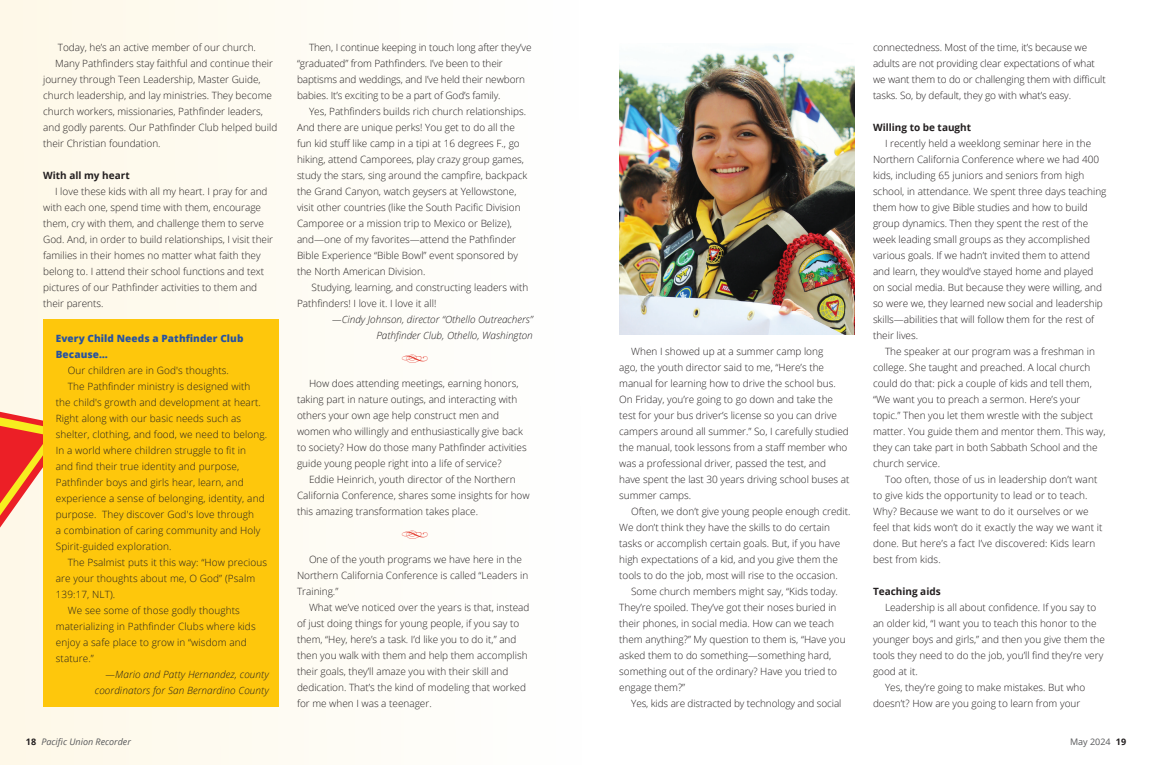
<style>
.page{position:relative;width:1152px;height:765px;background:#fff}
.page>*{position:absolute;margin:0;border:0;box-sizing:border-box;transform-origin:0 0}
.t1{font:21.4px "Type Embellishments One Let Plain";color:#e33225}
.t2{font:300 10px/16px "Open Sans";color:#231f20}
.t3{font:italic 300 10px/16px "Open Sans";color:#231f20;text-align:right}
.t4{font:700 10px "Open Sans";color:#231f20}
.t5{font:800 10px/16px "Open Sans";letter-spacing:.01em;color:#2552a2}
.t6{font:italic 9px "Open Sans";color:#57585a}
.t7{font:9px "Open Sans";color:#57585a}
.s1{font-weight:700;font-style:normal;color:#231f20}
.s2{font-weight:700;color:#231f20}
</style>
<div class="page">
<div style="left:0;top:0;width:642px;height:765px;background:linear-gradient(to right,#fef8e8,#feffff)"></div>
<img style="left:619px;top:43px;width:236px;height:291px">
<svg style="left:0;top:412px;width:43px;height:116px;background:#f3835f"></svg>
<div style="left:43px;top:319px;width:236px;height:388px;background:#fec70c"></div>
<p class="t2" style="left:58px;top:39px;width:200px">Today, he’s an active member of our church.</p>
<p class="t2" style="left:55px;top:55px;width:219px">Many Pathfinders stay faithful and continue their</p>
<p class="t2" style="left:43px;top:71px;width:219px">journey through Teen Leadership, Master Guide,</p>
<p class="t2" style="left:43px;top:87px;width:230px">church leadership, and lay ministries. They become</p>
<p class="t2" style="left:43px;top:103px;width:221px">church workers, missionaries, Pathfinder leaders,</p>
<p class="t2" style="left:43px;top:119px;width:236px">and godly parents. Our Pathfinder Club helped build</p>
<p class="t2" style="left:43px;top:135px;width:119px">their Christian foundation.</p>
<p class="t4" style="left:43px;top:168px;width:88px">With all my heart</p>
<p class="t2" style="left:43px;top:183px;width:232px;text-indent:12px">I love these kids with all my heart. I pray for and with each one, spend time with them, encourage them, cry with them, and challenge them to serve God. And, in order to build relationships, I visit their families in their homes no matter what faith they belong to. I attend their school functions and text pictures of our Pathfinder activities to them and their parents.</p>
<p class="t5" style="left:56px;top:330px;width:189px">Every Child Needs a Pathfinder Club<br>Because…</p>
<p class="t2" style="left:68px;top:362px;width:163px">Our children are in God's thoughts.</p>
<p class="t2" style="left:68px;top:378px;width:184px">The Pathfinder ministry is designed with</p>
<p class="t2" style="left:56px;top:394px;width:207px">the child's growth and development at heart.</p>
<p class="t2" style="left:56px;top:410px;width:187px">Right along with our basic needs such as</p>
<p class="t2" style="left:56px;top:426px;width:213px">shelter, clothing, and food, we need to belong.</p>
<p class="t2" style="left:56px;top:442px;width:192px">In a world where children struggle to fit in</p>
<p class="t2" style="left:56px;top:458px;width:185px">and find their true identity and purpose,</p>
<p class="t2" style="left:56px;top:474px;width:189px">Pathfinder boys and girls hear, learn, and</p>
<p class="t2" style="left:56px;top:490px;width:210px">experience a sense of belonging, identity, and</p>
<p class="t2" style="left:56px;top:506px;width:200px">purpose. They discover God's love through</p>
<p class="t2" style="left:56px;top:522px;width:206px">a combination of caring community and Holy</p>
<p class="t2" style="left:56px;top:538px;width:117px">Spirit-guided exploration.</p>
<p class="t2" style="left:68px;top:554px;width:201px">The Psalmist puts it this way: “How precious</p>
<p class="t2" style="left:56px;top:570px;width:201px">are your thoughts about me, O God” (Psalm</p>
<p class="t2" style="left:56px;top:586px;width:61px">139:17, NLT).</p>
<p class="t2" style="left:68px;top:602px;width:174px">We see some of those godly thoughts</p>
<p class="t2" style="left:56px;top:618px;width:201px">materializing in Pathfinder Clubs where kids</p>
<p class="t2" style="left:56px;top:634px;width:192px">enjoy a safe place to grow in “wisdom and</p>
<p class="t2" style="left:56px;top:650px;width:40px">stature.”</p>
<p class="t3" style="left:95px;top:666px;width:175px">—Mario and Patty Hernandez, county coordinators for San Bernardino County</p>
<p class="t2" style="left:297px;top:39px;width:236px;text-indent:12px">Then, I continue keeping in touch long after they’ve “graduated” from Pathfinders. I’ve been to their baptisms and weddings, and I’ve held their newborn babies. It’s exciting to be a part of God’s family.</p>
<p class="t2" style="left:297px;top:103px;width:232px;text-indent:12px">Yes, Pathfinders builds rich church relationships.<br>And there are unique perks! You get to do all the fun kid stuff like camp in a tipi at 16 degrees F., go hiking, attend Camporees, play crazy group games, study the stars, sing around the campfire, backpack the Grand Canyon, watch geysers at Yellowstone, visit other countries (like the South Pacific Division Camporee or a mission trip to Mexico or Belize), and—one of my favorites—attend the Pathfinder Bible Experience “Bible Bowl” event sponsored by the North American Division.</p>
<p class="t2" style="left:297px;top:279px;width:233px;text-indent:15px">Studying, learning, and constructing leaders with<br>Pathfinders! I love it. I love it all!</p>
<p class="t3" style="left:332px;top:311px;width:202px">—Cindy Johnson, director “Othello Outreachers”<br>Pathfinder Club, Othello, Washington</p>
<h1 class="t1" style="left:401px;top:350px;width:29px">d</h1>
<p class="t2" style="left:297px;top:375px;width:231px;text-indent:12px">How does attending meetings, earning honors, taking part in nature outings, and interacting with others your own age help construct men and women who willingly and enthusiastically give back to society? How do those many Pathfinder activities guide young people right into a life of service?</p>
<p class="t2" style="left:297px;top:471px;width:234px;text-indent:12px">Eddie Heinrich, youth director of the Northern<br>California Conference, shares some insights for how this amazing transformation takes place.</p>
<h1 class="t1" style="left:401px;top:526px;width:29px">d</h1>
<p class="t2" style="left:297px;top:551px;width:233px;text-indent:12px">One of the youth programs we have here in the<br>Northern California Conference is called “Leaders in<br>Training.”</p>
<p class="t2" style="left:297px;top:599px;width:234px;text-indent:12px">What we’ve noticed over the years is that, instead of just doing things for young people, if you say to them, “Hey, here’s a task. I’d like you to do it,” and then you walk with them and help them accomplish their goals, they’ll amaze you with their skill and dedication. That’s the kind of modeling that worked for me when I was a teenager.</p>
<p class="t2" style="left:619px;top:343px;width:232px;text-indent:12px">When I showed up at a summer camp long<br>ago, the youth director said to me, “Here’s the manual for learning how to drive the school bus.<br>On Friday, you’re going to go down and take the test for your bus driver’s license so you can drive campers around all summer.” So, I carefully studied the manual, took lessons from a staff member who was a professional driver, passed the test, and have spent the last 30 years driving school buses at summer camps.</p>
<p class="t2" style="left:619px;top:503px;width:233px;text-indent:12px">Often, we don’t give young people enough credit.<br>We don’t think they have the skills to do certain tasks or accomplish certain goals. But, if you have high expectations of a kid, and you give them the tools to do the job, most will rise to the occasion.</p>
<p class="t2" style="left:619px;top:583px;width:228px;text-indent:12px">Some church members might say, “Kids today.<br>They’re spoiled. They’ve got their noses buried in their phones, in social media. How can we teach them anything?” My question to them is, “Have you asked them to do something—something hard, something out of the ordinary? Have you tried to engage them?”</p>
<p class="t2" style="left:631px;top:695px;width:212px">Yes, kids are distracted by technology and social</p>
<p class="t2" style="left:873px;top:39px;width:234px">connectedness. Most of the time, it’s because we adults are not providing clear expectations of what we want them to do or challenging them with difficult tasks. So, by default, they go with what’s easy.</p>
<p class="t4" style="left:873px;top:120px;width:100px">Willing to be taught</p>
<p class="t2" style="left:873px;top:135px;width:235px;text-indent:12px">I recently held a weeklong seminar here in the Northern California Conference where we had 400 kids, including 65 juniors and seniors from high school, in attendance. We spent three days teaching them how to give Bible studies and how to build group dynamics. Then they spent the rest of the week leading small groups as they accomplished various goals. If we hadn’t invited them to attend and learn, they would’ve stayed home and played on social media. But because they were willing, and so were we, they learned new social and leadership skills—abilities that will follow them for the rest of their lives.</p>
<p class="t2" style="left:873px;top:343px;width:234px;text-indent:12px">The speaker at our program was a freshman in college. She taught and preached. A local church could do that: pick a couple of kids and tell them, “We want you to preach a sermon. Here’s your topic.” Then you let them wrestle with the subject matter. You guide them and mentor them. This way, they can take part in both Sabbath School and the church service.</p>
<p class="t2" style="left:873px;top:471px;width:231px;text-indent:12px">Too often, those of us in leadership don’t want to give kids the opportunity to lead or to teach.<br>Why? Because we want to do it ourselves or we feel that kids won’t do it exactly the way we want it done. But here’s a fact I’ve discovered: Kids learn best from kids.</p>
<p class="t4" style="left:873px;top:584px;width:69px">Teaching aids</p>
<p class="t2" style="left:885px;top:599px;width:213px">Leadership is all about confidence. If you say to</p>
<p class="t2" style="left:873px;top:615px;width:225px">an older kid, “I want you to teach this honor to the</p>
<p class="t2" style="left:873px;top:631px;width:233px">younger boys and girls,” and then you give them the</p>
<p class="t2" style="left:873px;top:647px;width:232px">tools they need to do the job, you’ll find they’re very</p>
<p class="t2" style="left:873px;top:663px;width:46px">good at it.</p>
<p class="t2" style="left:885px;top:679px;width:202px">Yes, they’re going to make mistakes. But who</p>
<p class="t2" style="left:873px;top:695px;width:209px">doesn’t? How are you going to learn from your</p>
<p class="t6" style="left:26px;top:736px;width:107px"><span class="s1">18</span> Pacific Union Recorder</p>
<p class="t7" style="left:1070px;top:736px;width:58px">May 2024 <span class="s2">19</span></p>
</div>
